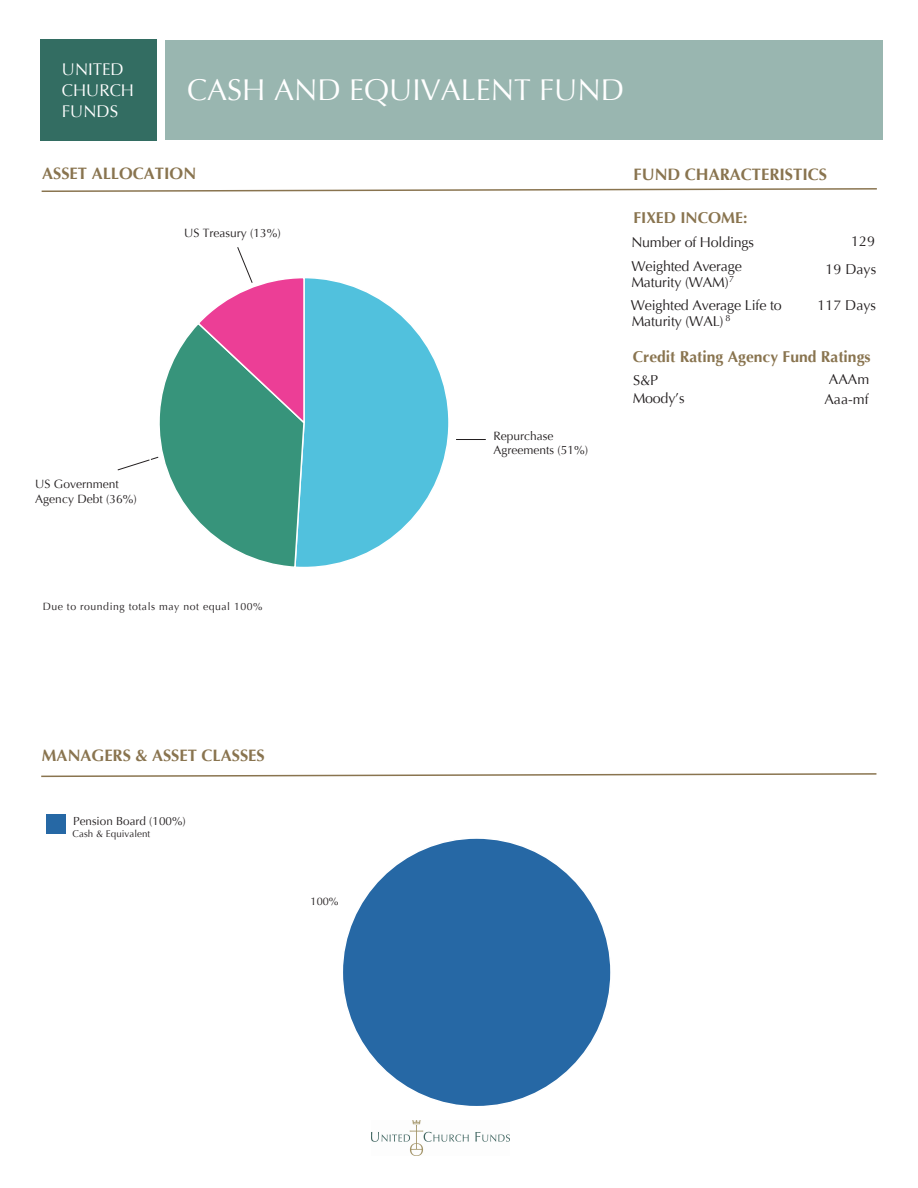
<style>
.page{position:relative;width:918px;height:1188px;background:#fff}
.page>*{position:absolute;margin:0;border:0;box-sizing:border-box;transform-origin:0 0}
.t1{font:30px "Optima";color:#fff}
.t2{font:16.8px/21.5px "Optima";color:#fff}
.t3{font:700 16.5px "Optima";color:#89744f}
.t4{font:700 15.6px "Optima";color:#89744f}
.t5{font:14.25px/24.8px "Optima";letter-spacing:-.015em;color:#231f20}
.t6{font:12px/14.4px "Optima";color:#231f20}
.t7{font:11.7px "Optima";color:#231f20}
.t8{font:10.95px "Optima";color:#231f20}
.t9{font:10.5px "Optima";letter-spacing:.05em;color:#231f20}
.t10{font:9.75px "Optima";letter-spacing:.005em;color:#231f20}
.t11{font:9px "Optima";color:#231f20}
</style>
<div class="page">
<div style="left:47px;top:814px;width:19px;height:20px;background:#2668a5"></div>
<div style="left:41px;top:39px;width:116px;height:102px;background:#336d62"></div>
<hr style="left:456px;top:439px;width:30px;height:1px;background:#231f20">
<div style="left:165px;top:40px;width:718px;height:100px;background:#99b6b0"></div>
<svg style="left:41px;top:773px;width:836px;height:5px"></svg>
<svg style="left:41px;top:188px;width:836px;height:4px"></svg>
<img style="left:372px;top:1121px;width:137px;height:34px">
<div style="left:342px;top:838px;width:269px;height:269px;background:#2668a5;border-radius:50%"></div>
<svg style="left:306px;top:278px;width:143px;height:289px"></svg>
<svg style="left:117px;top:247px;width:189px;height:320px"></svg>
<p class="t2" style="left:62px;top:58px;width:74px">UNITED<br>CHURCH<br>FUNDS</p>
<p class="t1" style="left:187px;top:72px;width:438px">CASH AND EQUIVALENT FUND</p>
<p class="t3" style="left:42px;top:164px;width:156px">ASSET ALLOCATION</p>
<p class="t6" style="left:184px;top:226px;width:98px">US Treasury (13%)</p>
<p class="t6" style="left:35px;top:477px;width:103px">US Government<br>Agency Debt (36%)</p>
<p class="t6" style="left:494px;top:428px;width:96px">Repurchase<br>Agreements (51%)</p>
<p class="t3" style="left:634px;top:164px;width:195px">FUND CHARACTERISTICS</p>
<p class="t4" style="left:633px;top:209px;width:116px">FIXED INCOME:</p>
<p class="t5" style="left:631px;top:229px;width:124px">Number of Holdings<br>Weighted Average</p>
<p class="t5" style="left:631px;top:271px;width:152px;line-height:23.2px">Maturity (WAM)<br>Weighted Average Life to</p>
<p class="t5" style="left:632px;top:309px;width:93px">Maturity (WAL)</p>
<p class="t5" style="left:826px;top:228px;width:52px;line-height:27.8px;text-align:right">129<br>19 Days</p>
<p class="t5" style="left:818px;top:293px;width:60px">117 Days</p>
<p class="t11" style="left:729px;top:274px;width:7px">7</p>
<p class="t11" style="left:725px;top:313px;width:7px">8</p>
<p class="t4" style="left:633px;top:347px;width:239px">Credit Rating Agency Fund Ratings</p>
<p class="t5" style="left:824px;top:387px;width:46px">Aaa-mf</p>
<p class="t5" style="left:829px;top:367px;width:42px">AAAm</p>
<p class="t5" style="left:633px;top:371px;width:53px;line-height:18.8px">S&amp;P<br>Moody’s</p>
<p class="t9" style="left:43px;top:601px;width:221px">Due to rounding totals may not equal 100%</p>
<p class="t3" style="left:42px;top:745px;width:224px">MANAGERS &amp; ASSET CLASSES</p>
<p class="t7" style="left:73px;top:814px;width:114px">Pension Board (100%)</p>
<p class="t10" style="left:73px;top:828px;width:79px">Cash &amp; Equivalent</p>
<p class="t8" style="left:311px;top:894px;width:29px">100%</p>
</div>
